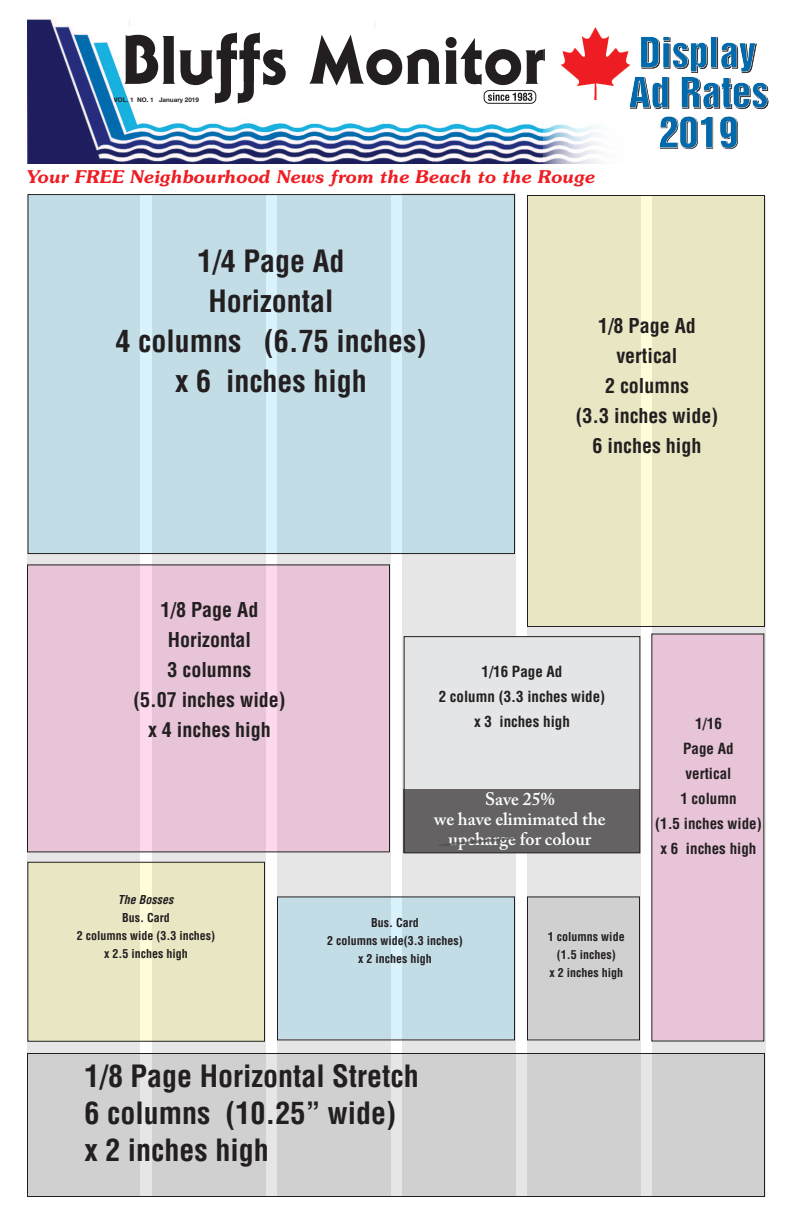
<style>
.page{position:relative;width:792px;height:1224px;background:#fff}
.page>*{position:absolute;margin:0;border:0;box-sizing:border-box;transform-origin:0 0}
.t1{font:700 condensed 30px/40px "Helvetica";color:#231f20;text-align:center}
.t2{font:700 condensed 20px/30px "Helvetica";color:#231f20;text-align:center}
.t3{font:600 18px/20px "Adobe Caslon Pro";color:#fff;text-align:center}
.t4{font:italic 600 17.5px "Souvenir";color:#ee1d23}
.t5{font:700 condensed 15px/25px "Helvetica";color:#231f20;text-align:center}
.t6{font:700 condensed 12px/18px "Helvetica";color:#231f20;text-align:center}
.t7{font:italic 700 condensed 12px "Helvetica";color:#231f20}
.t8{font:700 6.3px "Helvetica Neue";color:#231f20}
</style>
<div class="page">
<div style="left:27px;top:195px;width:113px;height:1002px;background:#231f20;opacity:.11"></div>
<div style="left:152px;top:195px;width:113px;height:1002px;background:#231f20;opacity:.11"></div>
<div style="left:277px;top:195px;width:113px;height:1002px;background:#e6e6e6"></div>
<div style="left:403px;top:194px;width:113px;height:1003px;background:#e6e6e6"></div>
<div style="left:528px;top:196px;width:113px;height:1001px;background:#e6e6e6"></div>
<div style="left:652px;top:196px;width:114px;height:1001px;background:#231f20;opacity:.11"></div>
<div style="left:28px;top:565px;width:361px;height:286px;background:#ed028c;opacity:.15"></div>
<div style="left:27px;top:564px;width:363px;height:288px;border:1px solid #231f20"></div>
<div style="left:28px;top:195px;width:486px;height:358px;background:#00aeef;opacity:.15"></div>
<div style="left:28px;top:1054px;width:736px;height:142px;background:#231f20;opacity:.11"></div>
<div style="left:27px;top:1053px;width:738px;height:144px;border:1px solid #231f20"></div>
<div style="left:528px;top:196px;width:236px;height:430px;background:#e9e7c3"></div>
<div style="left:527px;top:195px;width:238px;height:432px;border:1px solid #231f20"></div>
<div style="left:652px;top:634px;width:111px;height:406px;background:#e7c4d8"></div>
<div style="left:278px;top:897px;width:236px;height:142px;background:#c3dde7"></div>
<div style="left:277px;top:896px;width:238px;height:144px;border:1px solid #231f20"></div>
<div style="left:404px;top:637px;width:236px;height:216px;background:#e4e5e7"></div>
<div style="left:404px;top:790px;width:236px;height:63px;background:#646263"></div>
<div style="left:528px;top:897px;width:111px;height:142px;background:#d0d0d0"></div>
<div style="left:527px;top:896px;width:113px;height:144px;border:1px solid #231f20"></div>
<div style="left:28px;top:863px;width:236px;height:178px;background:#e9e7c3"></div>
<div style="left:27px;top:862px;width:238px;height:180px;border:1px solid #231f20"></div>
<svg style="left:439px;top:837px;width:77px;height:9px"></svg>
<img style="left:28px;top:18px;width:516px;height:146px">
<svg style="left:124px;top:32px;width:162px;height:72px"></svg>
<svg style="left:309px;top:35px;width:235px;height:69px"></svg>
<img style="left:560px;top:28px;width:69px;height:72px">
<svg style="left:629px;top:37px;width:139px;height:72px"></svg>
<svg style="left:659px;top:116px;width:79px;height:33px"></svg>
<p class="t8" style="left:114px;top:96px;width:87px">VOL. 1 NO. 1 January 2019</p>
<h3 class="t4" style="left:26px;top:167px;width:570px">Your FREE Neighbourhood News from the Beach to the Rouge</h3>
<h1 class="t1" style="left:116px;top:241px;width:312px">1/4 Page Ad<br>Horizontal<br>4 columns (6.75 inches) x 6 inches high</h1>
<h2 class="t2" style="left:576px;top:311px;width:144px">1/8 Page Ad vertical<br>2 columns<br>(3.3 inches wide)<br>6 inches high</h2>
<h2 class="t2" style="left:133px;top:595px;width:154px">1/8 Page Ad<br>Horizontal<br>3 columns<br>(5.07 inches wide) x 4 inches high</h2>
<p class="t5" style="left:439px;top:660px;width:168px">1/16 Page Ad<br>2 column (3.3 inches wide) x 3 inches high</p>
<h3 class="t3" style="left:434px;top:791px;width:173px">Save 25%<br>we have elimimated the upcharge for colour</h3>
<p class="t5" style="left:655px;top:711px;width:108px">1/16<br>Page Ad<br>vertical<br>1 column<br>(1.5 inches wide) x 6 inches high</p>
<p class="t7" style="left:118px;top:893px;width:57px">The Bosses</p>
<p class="t6" style="left:77px;top:909px;width:140px">Bus. Card<br>2 columns wide (3.3 inches) x 2.5 inches high</p>
<p class="t6" style="left:327px;top:914px;width:137px">Bus. Card<br>2 columns wide(3.3 inches) x 2 inches high</p>
<h1 class="t1" style="left:85px;top:1058px;width:336px;line-height:37px;text-align:left">1/8 Page Horizontal Stretch<br>6 columns (10.25” wide)<br>x 2 inches high</h1>
<p class="t6" style="left:548px;top:928px;width:78px">1 columns wide (1.5 inches)<br>x 2 inches high</p>
</div>
